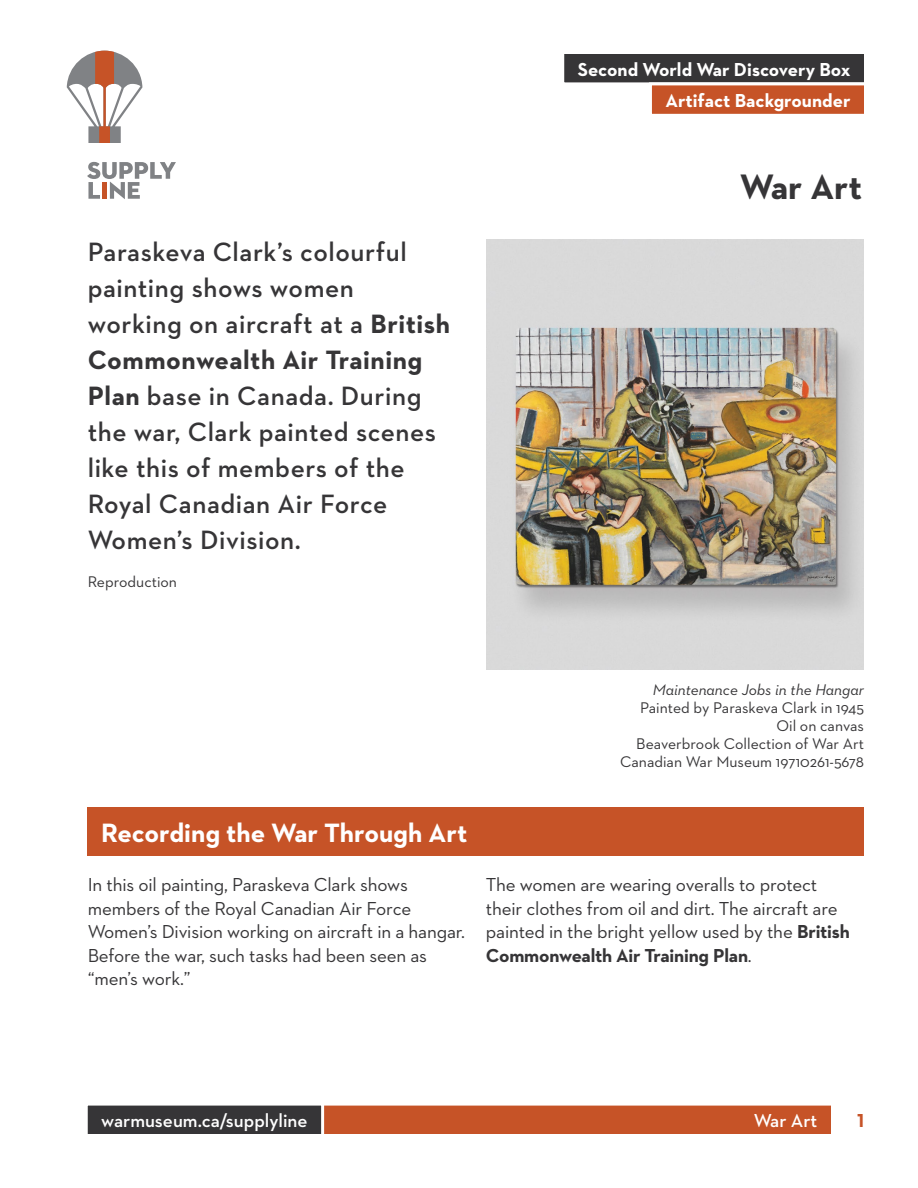
<style>
.page{position:relative;width:918px;height:1188px;background:#fff}
.page>*{position:absolute;margin:0;border:0;box-sizing:border-box;transform-origin:0 0}
.H1_-_Document_Title{font:700 36px "Neutraface 2 Text";color:#363537}
.P_-_Intro_Paragraph{font:600 27px/36px "Neutraface 2 Text";letter-spacing:.02em;color:#363537}
.t1{font:700 27px "Neutraface 2 Text";color:#fff}
.P_-_Body_Text{font:19.2px/23.5px "Neutraface 2 Text";letter-spacing:-.01em;color:#363537}
.H_-_Header_Title{font:700 19.2px "Neutraface 2 Text";color:#fff}
.t2{font:600 19.2px "Neutraface 2 Text";color:#fff}
.t3{font:700 19.2px "Neutraface 2 Text";color:#c65327}
.P_-_Artifact_Credit{font:15.75px/18px "Neutraface 2 Text";color:#363537;text-align:right}
.P_-_Intro_Paragraph-2{font:15.75px "Neutraface 2 Text";color:#363537}
.s1{font-weight:700}
.s2{font-style:italic}
</style>
<div class="page">
<div style="left:86px;top:1104px;width:746px;height:32px;background:#c65327"></div>
<div style="left:85px;top:1103px;width:749px;height:34px;border:3px solid #fff"></div>
<div style="left:86px;top:1104px;width:237px;height:32px;background:#363537"></div>
<div style="left:85px;top:1103px;width:239px;height:34px;border:3px solid #fff"></div>
<div style="left:88px;top:808px;width:776px;height:48px;background:#c65327"></div>
<div style="left:563px;top:52px;width:303px;height:32px;background:#363537"></div>
<div style="left:561px;top:51px;width:306px;height:34px;border:3px solid #fff"></div>
<div style="left:650px;top:84px;width:216px;height:31px;background:#c65327"></div>
<div style="left:649px;top:82px;width:218px;height:35px;border:3px solid #fff"></div>
<svg style="left:87px;top:162px;width:89px;height:37px"></svg>
<svg style="left:67px;top:51px;width:75px;height:92px"></svg>
<img style="left:486px;top:240px;width:378px;height:429px">
<p class="H_-_Header_Title" style="left:578px;top:57px;width:274px">Second World War Discovery Box</p>
<p class="H_-_Header_Title" style="left:665px;top:88px;width:187px">Artifact Backgrounder</p>
<p class="P_-_Intro_Paragraph" style="left:88px;top:233px;width:364px">Paraskeva Clark’s colourful painting shows women working on aircraft at a <span class="s1">British<br>Commonwealth Air Training<br>Plan</span> base in Canada. During the war, Clark painted scenes like this of members of the<br>Royal Canadian Air Force<br>Women’s Division.</p>
<p class="P_-_Intro_Paragraph-2" style="left:88px;top:572px;width:91px">Reproduction</p>
<h1 class="H1_-_Document_Title" style="left:740px;top:164px;width:124px">War Art</h1>
<p class="P_-_Artifact_Credit" style="left:620px;top:681px;width:245px"><span class="s2">Maintenance Jobs in the Hangar<br></span>Painted by Paraskeva Clark in 1945<br>Oil on canvas<br>Beaverbrook Collection of War Art<br>Canadian War Museum 19710261-5678</p>
<h2 class="t1" style="left:101px;top:816px;width:368px">Recording the War Through Art</h2>
<p class="P_-_Body_Text" style="left:88px;top:872px;width:379px">In this oil painting, Paraskeva Clark shows members of the Royal Canadian Air Force Women’s Division working on aircraft in a hangar.<br>Before the war, such tasks had been seen as “men’s work.”</p>
<p class="P_-_Body_Text" style="left:486px;top:872px;width:366px">The women are wearing overalls to protect their clothes from oil and dirt. The aircraft are painted in the bright yellow used by the <span class="s1">British Commonwealth Air Training Plan</span>.</p>
<p class="t2" style="left:101px;top:1109px;width:208px">warmuseum.ca/supplyline</p>
<p class="t2" style="left:754px;top:1109px;width:65px">War Art</p>
<p class="t3" style="left:857px;top:1108px;width:8px">1</p>
</div>
